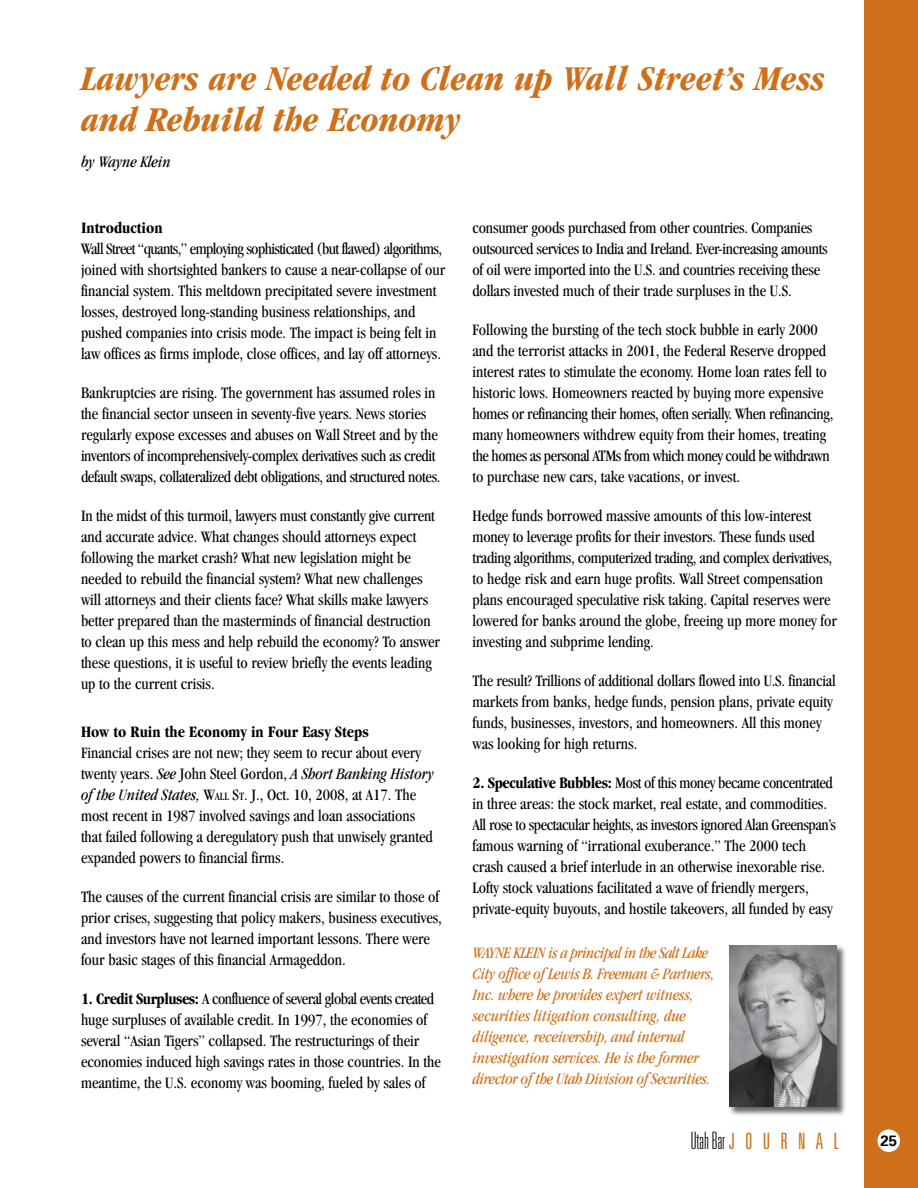
<style>
.page{position:relative;width:918px;height:1188px;background:#fff}
.page>*{position:absolute;margin:0;border:0;box-sizing:border-box;transform-origin:0 0}
.t1{font:italic 700 condensed 36px/40.5px "Garamond";color:#ce7019}
.t2{font:100 ultra-condensed 24px "Univers";color:#000}
.t3{font:condensed 16.5px/21px "Garamond";color:#000}
.t4{font:italic condensed 16.5px/21px "Garamond";letter-spacing:-.01em;color:#ce7019}
.t5{font:700 condensed 16.5px "Garamond";color:#000}
.t6{font:italic condensed 16.5px "Garamond";color:#000}
.t7{font:700 15px "Univers";color:#000}
.s1{font-style:italic}
.s2{font-size:11.55px}
.s3{font-weight:700}
.s4{font-weight:300;font-size:22.5px;color:#ce7019}
</style>
<div class="page">
<div style="left:864px;top:0;width:54px;height:1188px;background:#ce7019"></div>
<div style="left:728px;top:944px;width:119px;height:173px;background:#000;opacity:.6"></div>
<img style="left:729px;top:945px;width:108px;height:162px">
<div style="left:878px;top:1130px;width:22px;height:22px;background:#fff;border-radius:50%"></div>
<h1 class="t1" style="left:81px;top:58px;width:745px">Lawyers are Needed to Clean up Wall Street’s Mess and Rebuild the Economy</h1>
<p class="t6" style="left:81px;top:153px;width:91px">by Wayne Klein</p>
<p class="t5" style="left:81px;top:219px;width:83px">Introduction</p>
<p class="t3" style="left:81px;top:238px;width:366px">Wall Street “quants,” employing sophisticated (but flawed) algorithms, joined with shortsighted bankers to cause a near-collapse of our financial system. This meltdown precipitated severe investment losses, destroyed long-standing business relationships, and pushed companies into crisis mode. The impact is being felt in law offices as firms implode, close offices, and lay off attorneys.</p>
<p class="t3" style="left:81px;top:382px;width:361px">Bankruptcies are rising. The government has assumed roles in the financial sector unseen in seventy-five years. News stories regularly expose excesses and abuses on Wall Street and by the inventors of incomprehensively-complex derivatives such as credit default swaps, collateralized debt obligations, and structured notes.</p>
<p class="t3" style="left:81px;top:505px;width:361px">In the midst of this turmoil, lawyers must constantly give current and accurate advice. What changes should attorneys expect following the market crash? What new legislation might be needed to rebuild the financial system? What new challenges will attorneys and their clients face? What skills make lawyers better prepared than the masterminds of financial destruction to clean up this mess and help rebuild the economy? To answer these questions, it is useful to review briefly the events leading up to the current crisis.</p>
<p class="t5" style="left:81px;top:723px;width:289px">How to Ruin the Economy in Four Easy Steps</p>
<p class="t3" style="left:81px;top:742px;width:355px">Financial crises are not new; they seem to recur about every twenty years. <span class="s1">See</span> John Steel Gordon, <span class="s1">A Short Banking History of the United States,</span> W<span class="s2">all</span> S<span class="s2">t</span>. J., Oct. 10, 2008, at A17. The most recent in 1987 involved savings and loan associations that failed following a deregulatory push that unwisely granted expanded powers to financial firms.</p>
<p class="t3" style="left:81px;top:886px;width:362px">The causes of the current financial crisis are similar to those of prior crises, suggesting that policy makers, business executives, and investors have not learned important lessons. There were four basic stages of this financial Armageddon.</p>
<p class="t3" style="left:81px;top:988px;width:362px"><span class="s3">1. Credit Surpluses:</span> A confluence of several global events created huge surpluses of available credit. In 1997, the economies of several “Asian Tigers” collapsed. The restructurings of their economies induced high savings rates in those countries. In the meantime, the U.S. economy was booming, fueled by sales of</p>
<p class="t3" style="left:472px;top:217px;width:357px">consumer goods purchased from other countries. Companies outsourced services to India and Ireland. Ever-increasing amounts of oil were imported into the U.S. and countries receiving these dollars invested much of their trade surpluses in the U.S.</p>
<p class="t3" style="left:472px;top:319px;width:362px">Following the bursting of the tech stock bubble in early 2000 and the terrorist attacks in 2001, the Federal Reserve dropped interest rates to stimulate the economy. Home loan rates fell to historic lows. Homeowners reacted by buying more expensive homes or refinancing their homes, often serially. When refinancing, many homeowners withdrew equity from their homes, treating the homes as personal ATMs from which money could be withdrawn to purchase new cars, take vacations, or invest.</p>
<p class="t3" style="left:472px;top:505px;width:366px">Hedge funds borrowed massive amounts of this low-interest money to leverage profits for their investors. These funds used trading algorithms, computerized trading, and complex derivatives, to hedge risk and earn huge profits. Wall Street compensation plans encouraged speculative risk taking. Capital reserves were lowered for banks around the globe, freeing up more money for investing and subprime lending.</p>
<p class="t3" style="left:472px;top:670px;width:365px">The result? Trillions of additional dollars flowed into U.S. financial markets from banks, hedge funds, pension plans, private equity funds, businesses, investors, and homeowners. All this money was looking for high returns.</p>
<p class="t3" style="left:472px;top:772px;width:365px"><span class="s3">2. Speculative Bubbles:</span> Most of this money became concentrated in three areas: the stock market, real estate, and commodities.<br>All rose to spectacular heights, as investors ignored Alan Greenspan’s famous warning of “irrational exuberance.” The 2000 tech crash caused a brief interlude in an otherwise inexorable rise.<br>Lofty stock valuations facilitated a wave of friendly mergers, private-equity buyouts, and hostile takeovers, all funded by easy</p>
<p class="t4" style="left:472px;top:942px;width:243px">Wa yne Klein is a principal in the Salt Lake City office of Lewis B. Freeman &amp; Partners, Inc. where he provides expert witness, securities litigation consulting, due diligence, receivership, and internal investigation services. He is the former director of the Utah Division of Securities.</p>
<h2 class="t2" style="left:691px;top:1128px;width:150px">Utah Bar<span class="s4">J O U R N A L</span></h2>
<p class="t7" style="left:880px;top:1131px;width:18px">25</p>
</div>
